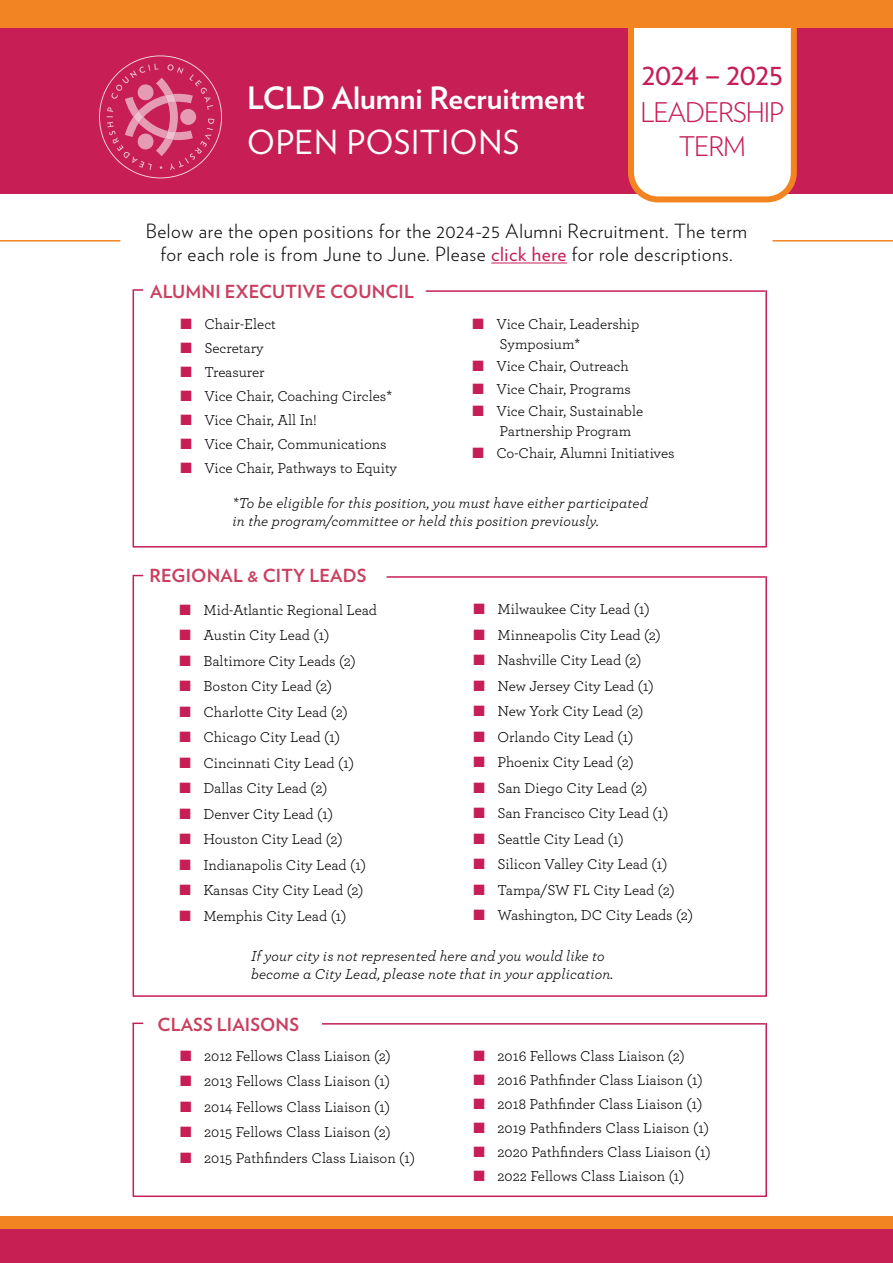
<style>
.page{position:relative;width:893px;height:1263px;background:#fff}
.page>*{position:absolute;margin:0;border:0;box-sizing:border-box;transform-origin:0 0}
.t1{font:33px "Verlag";letter-spacing:.02em;color:#fff}
.t2{font:31.5px "Verlag";letter-spacing:-.02em;color:#c61e55}
.t3{font:700 30.75px "Verlag";color:#fff}
.t4{font:300 27px/33.8px "Verlag";letter-spacing:-.04em;color:#c61e55;text-align:center}
.t5{font:300 19.5px/23.4px "Verlag";letter-spacing:.03em;color:#0d0d0d;text-align:center}
.t6{font:700 18px "Verlag";letter-spacing:.01em;color:#ca3e5f}
.t7{font:15px/19.5px "Archer";color:#000}
.t8{font:italic 15px/18px "Archer";letter-spacing:.01em;color:#000}
.s1{font-weight:400;color:#c61e55}
.s2{color:#c61e55}
</style>
<div class="page">
<div style="left:0;top:27px;width:893px;height:166px;background:#c61e55"></div>
<hr style="left:491px;top:262px;width:76px;height:1px;background:#c61e55">
<div style="left:0;top:1227px;width:893px;height:36px;background:#c71f54"></div>
<svg style="left:625px;top:27px;width:175px;height:176px;background:#fbe8df"></svg>
<div style="left:0;top:0;width:893px;height:27px;background:#f28521"></div>
<div style="left:133px;top:290px;width:634px;height:258px;border:2px solid #c61e55"></div>
<svg style="left:133px;top:289px;width:10px;height:2px"></svg>
<hr style="left:426px;top:290px;width:339px;height:2px;background:#c61e55">
<hr style="left:0;top:240px;width:120px;height:2px;background:#f28521">
<hr style="left:772px;top:240px;width:121px;height:2px;background:#f28521">
<div style="left:0;top:1216px;width:893px;height:13px;background:#f28521"></div>
<svg style="left:99px;top:55px;width:123px;height:123px"></svg>
<div style="left:133px;top:575px;width:634px;height:422px;border:2px solid #c61e55"></div>
<hr style="left:387px;top:576px;width:378px;height:2px;background:#c61e55">
<div style="left:133px;top:1022px;width:634px;height:175px;border:2px solid #c61e55"></div>
<svg style="left:133px;top:1022px;width:10px;height:2px"></svg>
<hr style="left:322px;top:1023px;width:443px;height:1px;background:#c61e55">
<h3 class="t3" style="left:247px;top:73px;width:339px">LCLD Alumni Recruitment</h3>
<h1 class="t1" style="left:247px;top:117px;width:274px">OPEN POSITIONS</h1>
<h2 class="t2" style="left:642px;top:50px;width:143px">2024 – 2025</h2>
<h3 class="t4" style="left:641px;top:94px;width:145px">LEADERSHIP<br>TERM</h3>
<h3 class="t5" style="left:146px;top:218px;width:603px">Below are the open positions for the 2024-25 Alumni Recruitment. The term for each role is from June to June. Please <span class="s1">click here</span> for role descriptions.</h3>
<p class="t6" style="left:150px;top:277px;width:265px">ALUMNI EXECUTIVE COUNCIL</p>
<p class="t7" style="left:180px;top:314px;width:97px"><span class="s2">■</span> Chair-Elect</p>
<p class="t7" style="left:180px;top:338px;width:85px"><span class="s2">■</span> Secretary</p>
<p class="t7" style="left:180px;top:362px;width:86px"><span class="s2">■</span> Treasurer</p>
<p class="t7" style="left:180px;top:386px;width:213px"><span class="s2">■</span> Vice Chair, Coaching Circles*</p>
<p class="t7" style="left:180px;top:410px;width:138px"><span class="s2">■</span> Vice Chair, All In!</p>
<p class="t7" style="left:180px;top:434px;width:208px"><span class="s2">■</span> Vice Chair, Communications</p>
<p class="t7" style="left:180px;top:458px;width:218px"><span class="s2">■</span> Vice Chair, Pathways to Equity</p>
<p class="t7" style="left:499px;top:314px;width:141px;text-indent:-27px"><span class="s2">■</span> Vice Chair, Leadership<br>Symposium*</p>
<p class="t7" style="left:472px;top:356px;width:158px"><span class="s2">■</span> Vice Chair, Outreach</p>
<p class="t7" style="left:472px;top:378px;width:160px"><span class="s2">■</span> Vice Chair, Programs</p>
<p class="t7" style="left:499px;top:401px;width:145px;text-indent:-27px"><span class="s2">■</span> Vice Chair, Sustainable<br>Partnership Program</p>
<p class="t7" style="left:472px;top:443px;width:204px"><span class="s2">■</span> Co-Chair, Alumni Initiatives</p>
<p class="t8" style="left:233px;top:494px;width:417px">*To be eligible for this position, you must have either participated in the program/committee or held this position previously.</p>
<p class="t6" style="left:150px;top:561px;width:218px">REGIONAL &amp; CITY LEADS</p>
<p class="t7" style="left:179px;top:599px;width:199px"><span class="s2">■</span> Mid-Atlantic Regional Lead</p>
<p class="t7" style="left:179px;top:625px;width:151px"><span class="s2">■</span> Austin City Lead (1)</p>
<p class="t7" style="left:179px;top:650px;width:178px"><span class="s2">■</span> Baltimore City Leads (2)</p>
<p class="t7" style="left:179px;top:676px;width:154px"><span class="s2">■</span> Boston City Lead (2)</p>
<p class="t7" style="left:179px;top:701px;width:170px"><span class="s2">■</span> Charlotte City Lead (2)</p>
<p class="t7" style="left:179px;top:727px;width:162px"><span class="s2">■</span> Chicago City Lead (1)</p>
<p class="t7" style="left:179px;top:752px;width:176px"><span class="s2">■</span> Cincinnati City Lead (1)</p>
<p class="t7" style="left:179px;top:778px;width:149px"><span class="s2">■</span> Dallas City Lead (2)</p>
<p class="t7" style="left:179px;top:803px;width:155px"><span class="s2">■</span> Denver City Lead (1)</p>
<p class="t7" style="left:179px;top:829px;width:165px"><span class="s2">■</span> Houston City Lead (2)</p>
<p class="t7" style="left:179px;top:854px;width:188px"><span class="s2">■</span> Indianapolis City Lead (1)</p>
<p class="t7" style="left:179px;top:880px;width:186px"><span class="s2">■</span> Kansas City City Lead (2)</p>
<p class="t7" style="left:179px;top:905px;width:169px"><span class="s2">■</span> Memphis City Lead (1)</p>
<p class="t7" style="left:473px;top:599px;width:178px"><span class="s2">■</span> Milwaukee City Lead (1)</p>
<p class="t7" style="left:473px;top:624px;width:189px"><span class="s2">■</span> Minneapolis City Lead (2)</p>
<p class="t7" style="left:473px;top:650px;width:170px"><span class="s2">■</span> Nashville City Lead (2)</p>
<p class="t7" style="left:473px;top:675px;width:182px"><span class="s2">■</span> New Jersey City Lead (1)</p>
<p class="t7" style="left:473px;top:701px;width:171px"><span class="s2">■</span> New York City Lead (2)</p>
<p class="t7" style="left:473px;top:726px;width:161px"><span class="s2">■</span> Orlando City Lead (1)</p>
<p class="t7" style="left:473px;top:752px;width:162px"><span class="s2">■</span> Phoenix City Lead (2)</p>
<p class="t7" style="left:473px;top:777px;width:175px"><span class="s2">■</span> San Diego City Lead (2)</p>
<p class="t7" style="left:473px;top:803px;width:196px"><span class="s2">■</span> San Francisco City Lead (1)</p>
<p class="t7" style="left:473px;top:828px;width:152px"><span class="s2">■</span> Seattle City Lead (1)</p>
<p class="t7" style="left:473px;top:854px;width:195px"><span class="s2">■</span> Silicon Valley City Lead (1)</p>
<p class="t7" style="left:473px;top:879px;width:203px"><span class="s2">■</span> Tampa/SW FL City Lead (2)</p>
<p class="t7" style="left:473px;top:905px;width:221px"><span class="s2">■</span> Washington, DC City Leads (2)</p>
<p class="t8" style="left:251px;top:946px;width:364px">If your city is not represented here and you would like to become a City Lead, please note that in your application.</p>
<p class="t6" style="left:158px;top:1010px;width:143px">CLASS LIAISONS</p>
<p class="t7" style="left:180px;top:1045px;width:212px"><span class="s2">■</span> 2012 Fellows Class Liaison (2)</p>
<p class="t7" style="left:180px;top:1070px;width:211px"><span class="s2">■</span> 2013 Fellows Class Liaison (1)</p>
<p class="t7" style="left:180px;top:1096px;width:211px"><span class="s2">■</span> 2014 Fellows Class Liaison (1)</p>
<p class="t7" style="left:180px;top:1121px;width:212px"><span class="s2">■</span> 2015 Fellows Class Liaison (2)</p>
<p class="t7" style="left:180px;top:1147px;width:236px"><span class="s2">■</span> 2015 Pathfinders Class Liaison (1)</p>
<p class="t7" style="left:473px;top:1045px;width:213px"><span class="s2">■</span> 2016 Fellows Class Liaison (2)</p>
<p class="t7" style="left:473px;top:1069px;width:231px"><span class="s2">■</span> 2016 Pathfinder Class Liaison (1)</p>
<p class="t7" style="left:473px;top:1093px;width:230px"><span class="s2">■</span> 2018 Pathfinder Class Liaison (1)</p>
<p class="t7" style="left:473px;top:1117px;width:237px"><span class="s2">■</span> 2019 Pathfinders Class Liaison (1)</p>
<p class="t7" style="left:473px;top:1141px;width:239px"><span class="s2">■</span> 2020 Pathfinders Class Liaison (1)</p>
<p class="t7" style="left:473px;top:1165px;width:213px"><span class="s2">■</span> 2022 Fellows Class Liaison (1)</p>
</div>
